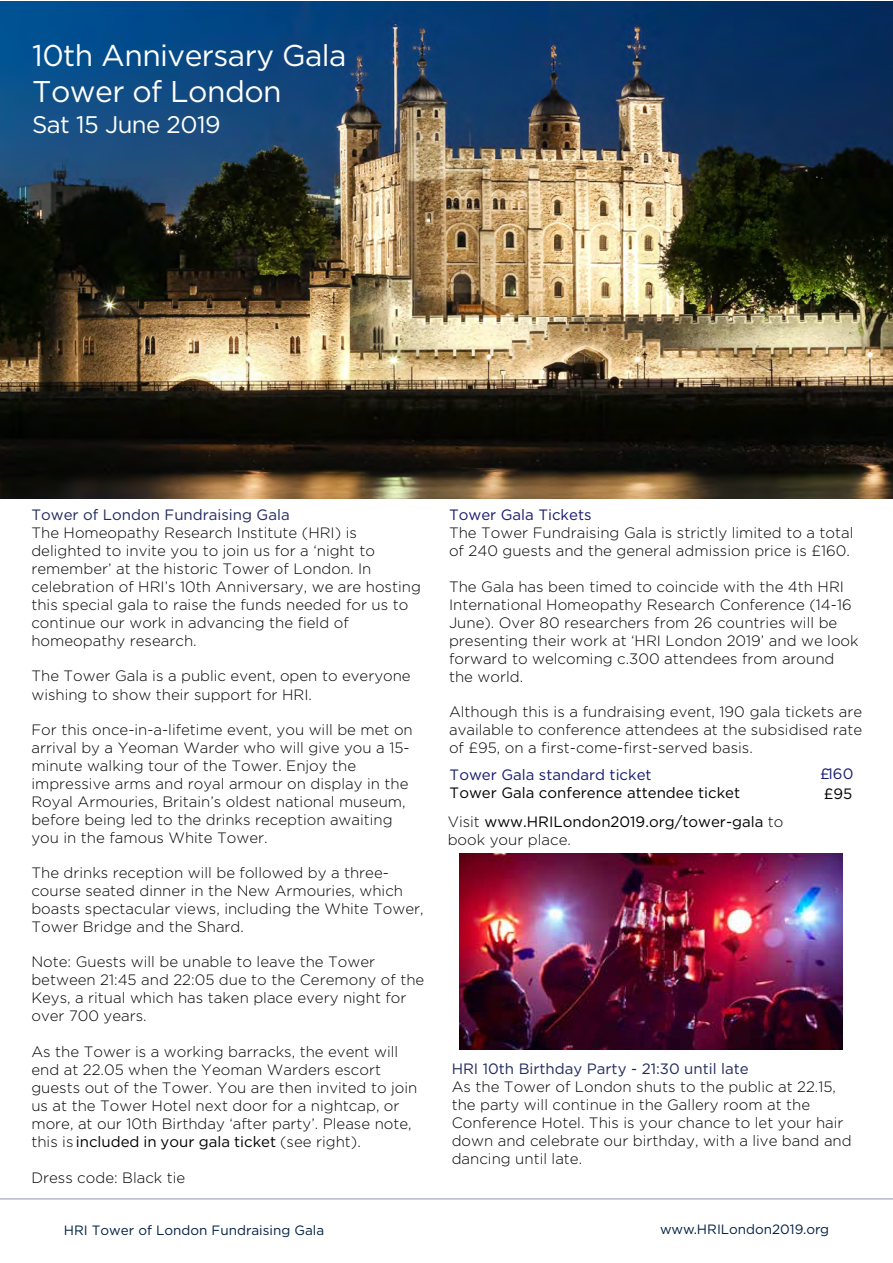
<style>
.page{position:relative;width:893px;height:1263px;background:#fff}
.page>*{position:absolute;margin:0;border:0;box-sizing:border-box;transform-origin:0 0}
.t1{font:30px/36px "Gotham HTF";letter-spacing:-.02em;color:#fff}
.t2{font:24px "Gotham HTF";letter-spacing:-.025em;color:#fff}
.t3{font:300 15px/18px "Gotham";color:#000}
.t4{font:15px "Gotham HTF";color:#000}
.t5{font:15px "Gotham HTF";color:#181a6d}
.t6{font:15px "Gotham HTF";color:#1f2a5d}
.t7{font:15px "Gotham HTF";color:#202a5d}
.t8{font:13.5px "Gotham HTF";color:#002142}
.s1{font-family:"Gotham";font-weight:300}
</style>
<div class="page">
<img style="left:459px;top:854px;width:384px;height:195px">
<img style="left:0;top:1px;width:893px;height:498px">
<h1 class="t1" style="left:32px;top:37px;width:316px">10th Anniversary Gala<br>Tower of London</h1>
<h2 class="t2" style="left:32px;top:111px;width:190px">Sat 15 June 2019</h2>
<p class="t7" style="left:31px;top:507px;width:260px">Tower of London Fundraising Gala</p>
<p class="t3" style="left:31px;top:524px;width:391px">The Homeopathy Research Institute (HRI) is delighted to invite you to join us for a ‘night to remember’ at the historic Tower of London. In celebration of HRI’s 10th Anniversary, we are hosting this special gala to raise the funds needed for us to continue our work in advancing the field of homeopathy research.</p>
<p class="t3" style="left:31px;top:667px;width:381px">The Tower Gala is a public event, open to everyone wishing to show their support for HRI.</p>
<p class="t3" style="left:31px;top:720px;width:383px">For this once-in-a-lifetime event, you will be met on arrival by a Yeoman Warder who will give you a 15- minute walking tour of the Tower. Enjoy the impressive arms and royal armour on display in the Royal Armouries, Britain’s oldest national museum, before being led to the drinks reception awaiting you in the famous White Tower.</p>
<p class="t3" style="left:31px;top:863px;width:394px">The drinks reception will be followed by a three&shy;course seated dinner in the New Armouries, which boasts spectacular views, including the White Tower, Tower Bridge and the Shard.</p>
<p class="t3" style="left:31px;top:953px;width:394px">Note: Guests will be unable to leave the Tower between 21:45 and 22:05 due to the Ceremony of the Keys, a ritual which has taken place every night for over 700 years.</p>
<p class="t3" style="left:31px;top:1042px;width:387px">As the Tower is a working barracks, the event will end at 22.05 when the Yeoman Warders escort guests out of the Tower. You are then invited to join us at the Tower Hotel next door for a nightcap, or more, at our 10th Birthday ‘after party’. Please note,</p>
<p class="t4" style="left:31px;top:1133px;width:331px"><span class="s1">this is</span> included in your gala ticket <span class="s1">(see right).</span></p>
<p class="t3" style="left:31px;top:1168px;width:155px">Dress code: Black tie</p>
<p class="t8" style="left:64px;top:1222px;width:262px">HRI Tower of London Fundraising Gala</p>
<p class="t5" style="left:449px;top:507px;width:144px">Tower Gala Tickets</p>
<p class="t3" style="left:449px;top:524px;width:406px">The Tower Fundraising Gala is strictly limited to a total of 240 guests and the general admission price is £160.</p>
<p class="t3" style="left:449px;top:577px;width:411px">The Gala has been timed to coincide with the 4th HRI International Homeopathy Research Conference (14-16<br>June). Over 80 researchers from 26 countries will be presenting their work at ‘HRI London 2019’ and we look forward to welcoming c.300 attendees from around the world.</p>
<p class="t3" style="left:449px;top:703px;width:415px;text-align:justify">Although this is a fundraising event, 190 gala tickets are available to conference attendees at the subsidised rate of £95, on a first-come-first-served basis.</p>
<p class="t5" style="left:450px;top:767px;width:204px">Tower Gala standard ticket</p>
<p class="t4" style="left:450px;top:785px;width:292px">Tower Gala conference attendee ticket</p>
<p class="t5" style="left:820px;top:765px;width:35px">£160</p>
<p class="t4" style="left:824px;top:786px;width:30px">£95</p>
<p class="t4" style="left:448px;top:813px;width:337px"><span class="s1">Visit</span> www.HRILondon2019.org/tower-gala <span class="s1">to</span></p>
<p class="t3" style="left:448px;top:830px;width:125px">book your place.</p>
<p class="t6" style="left:452px;top:1060px;width:299px">HRI 10th Birthday Party - 21:30 until late</p>
<p class="t3" style="left:452px;top:1078px;width:402px">As the Tower of London shuts to the public at 22.15, the party will continue in the Gallery room at the Conference Hotel. This is your chance to let your hair down and celebrate our birthday, with a live band and dancing until late.</p>
<p class="t8" style="left:660px;top:1222px;width:171px">www.HRILondon2019.org</p>
</div>
